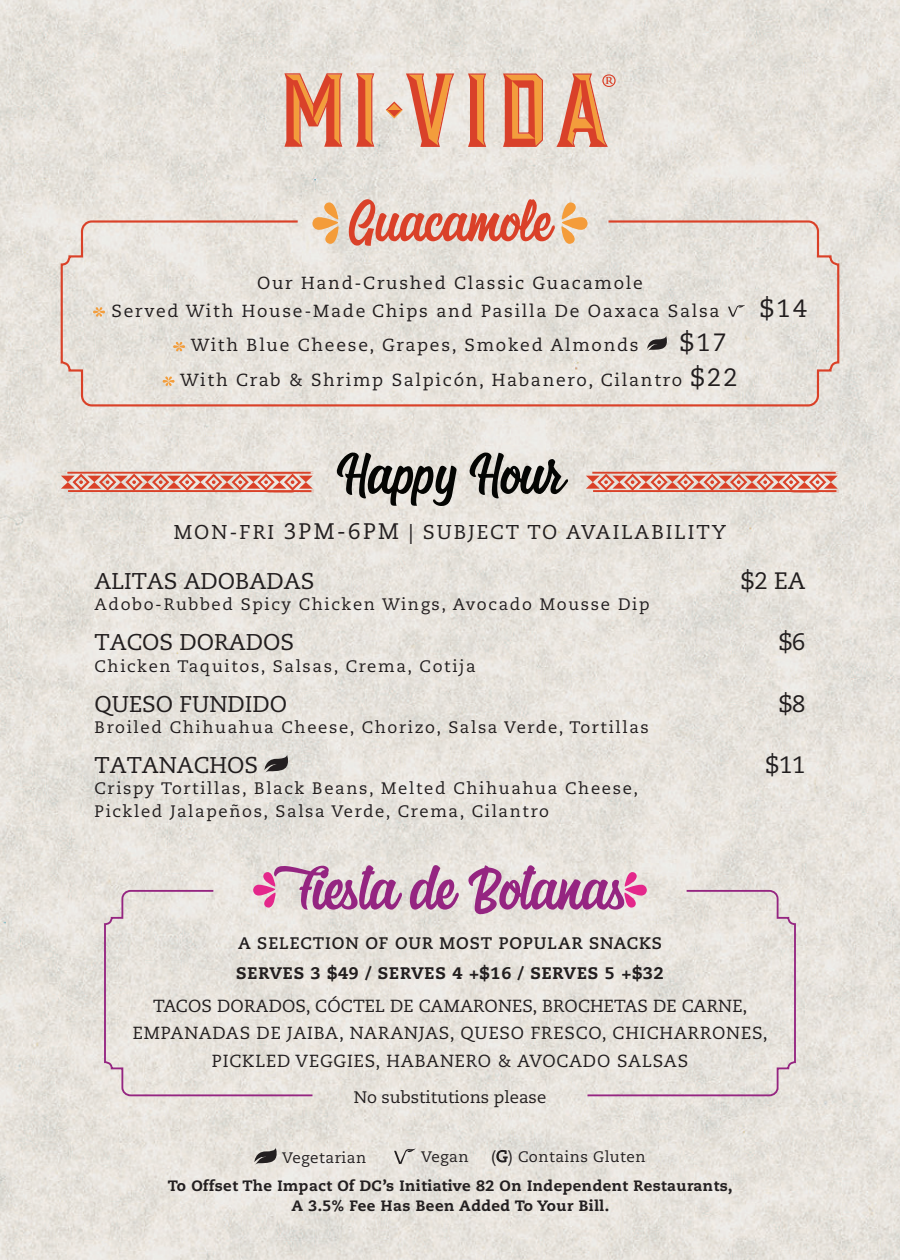
<style>
.page{position:relative;width:900px;height:1260px;background:#fff}
.page>*{position:absolute;margin:0;border:0;box-sizing:border-box;transform-origin:0 0}
.t1{font:72px "Trajan Pro";color:#da4128}
.t2{font:63.75px "Mahmur";color:#952581}
.t3{font:60px "Mahmur";color:#da4129}
.t4{font:60px "Mahmur";color:#040503}
.t5{font:25px "Caecilia LT Std";color:#211d1e}
.t6{font:23.75px "Caecilia LT Std";color:#211d1e}
.t7{font:22.75px "Caecilia LT Std";color:#211d1e}
.t8{font:20px "Caecilia LT Std";letter-spacing:.1em;color:#231f20}
.t9{font:17.5px/27.5px "Caecilia LT Std";letter-spacing:.1em;color:#211d1e}
.t10{font:17.5px/27.5px "Caecilia LT Std";letter-spacing:.05em;color:#231f20;text-align:center}
.t11{font:16.75px/22.8px "Caecilia LT Std";letter-spacing:.1em;color:#211d1e}
.t12{font:800 16.75px "Caecilia LT Std";letter-spacing:.05em;color:#211d1e}
.t13{font:700 16.75px "Caecilia LT Std";letter-spacing:.05em;color:#211d1e}
.t14{font:16.75px "Caecilia LT Std";color:#231f20}
.t15{font:15.25px "Caecilia LT Std";letter-spacing:.03em;color:#231f20}
.t16{font:800 15px/20px "Caecilia LT Std";letter-spacing:.03em;color:#231f20;text-align:center}
.s1{font-size:25px}
.s2{font-size:22.5px}
</style>
<div class="page">
<img style="left:0;top:0;width:900px;height:1260px">
<svg style="left:356px;top:73px;width:18px;height:74px"></svg>
<svg style="left:284px;top:73px;width:58px;height:74px;background:#e38a68"></svg>
<svg style="left:468px;top:73px;width:18px;height:74px"></svg>
<svg style="left:503px;top:73px;width:40px;height:74px;background:#e48155"></svg>
<svg style="left:556px;top:73px;width:52px;height:74px;background:#e49f82"></svg>
<svg style="left:386px;top:73px;width:68px;height:74px;background:#e7b399"></svg>
<svg style="left:561px;top:202px;width:27px;height:17px"></svg>
<svg style="left:312px;top:202px;width:27px;height:17px"></svg>
<svg style="left:264px;top:755px;width:28px;height:18px"></svg>
<svg style="left:61px;top:472px;width:253px;height:20px;background:#e08e7e"></svg>
<svg style="left:586px;top:472px;width:253px;height:20px;background:#e08e7e"></svg>
<svg style="left:103px;top:872px;width:211px;height:225px;background:#e5deda"></svg>
<svg style="left:586px;top:872px;width:211px;height:225px;background:#e5deda"></svg>
<svg style="left:496px;top:1150px;width:12px;height:12px"></svg>
<svg style="left:394px;top:1149px;width:22px;height:15px"></svg>
<svg style="left:254px;top:1148px;width:26px;height:17px"></svg>
<svg style="left:60px;top:219px;width:780px;height:189px;background:#e6ded7"></svg>
<h1 class="t1" style="left:602px;top:58px;width:16px">®</h1>
<h3 class="t3" style="left:349px;top:188px;width:204px">Guacamole</h3>
<p class="t9" style="left:112px;top:270px;width:610px;text-indent:146px">Our Hand-Crushed Classic Guacamole<br>Served With House-Made Chips and Pasilla De Oaxaca Salsa</p>
<p class="t9" style="left:191px;top:332px;width:450px">With Blue Cheese, Grapes, Smoked Almonds</p>
<h3 class="t5" style="left:680px;top:328px;width:48px">$17</h3>
<p class="t9" style="left:180px;top:366px;width:559px">With Crab &amp; Shrimp Salpicón, Habanero, Cilantro <span class="s1">$22</span></p>
<h3 class="t4" style="left:337px;top:440px;width:228px">Happy Hour</h3>
<p class="t8" style="left:174px;top:520px;width:554px">MON-FRI <span class="s2">3PM-6PM</span> | SUBJECT TO AVAILABILITY</p>
<h3 class="t5" style="left:760px;top:294px;width:48px">$14</h3>
<h3 class="t7" style="left:95px;top:568px;width:221px">ALITAS ADOBADAS</h3>
<h3 class="t6" style="left:741px;top:567px;width:66px">$2 EA</h3>
<p class="t11" style="left:95px;top:593px;width:557px">Adobo-Rubbed Spicy Chicken Wings, Avocado Mousse Dip</p>
<h3 class="t7" style="left:95px;top:629px;width:201px">TACOS DORADOS</h3>
<h3 class="t6" style="left:779px;top:628px;width:28px">$6</h3>
<p class="t11" style="left:95px;top:655px;width:383px">Chicken Taquitos, Salsas, Crema, Cotija</p>
<h3 class="t7" style="left:95px;top:691px;width:194px">QUESO FUNDIDO</h3>
<h3 class="t6" style="left:779px;top:690px;width:28px">$8</h3>
<p class="t11" style="left:95px;top:716px;width:556px">Broiled Chihuahua Cheese, Chorizo, Salsa Verde, Tortillas</p>
<h3 class="t7" style="left:95px;top:752px;width:165px">TATANACHOS</h3>
<h3 class="t6" style="left:766px;top:751px;width:41px">$11</h3>
<p class="t11" style="left:95px;top:778px;width:545px">Crispy Tortillas, Black Beans, Melted Chihuahua Cheese,<br>Pickled Jalapeños, Salsa Verde, Crema, Cilantro</p>
<h2 class="t2" style="left:274px;top:852px;width:353px">Fiesta de Botanas</h2>
<p class="t13" style="left:238px;top:934px;width:425px">A SELECTION OF OUR MOST POPULAR SNACKS</p>
<p class="t12" style="left:236px;top:963px;width:429px">SERVES 3 $49 / SERVES 4 +$16 / SERVES 5 +$32</p>
<p class="t10" style="left:133px;top:992px;width:636px">TACOS DORADOS, CÓCTEL DE CAMARONES, BROCHETAS DE CARNE,<br>EMPANADAS DE JAIBA, NARANJAS, QUESO FRESCO, CHICHARRONES,<br>PICKLED VEGGIES, HABANERO &amp; AVOCADO SALSAS</p>
<p class="t14" style="left:354px;top:1087px;width:194px">No substitutions please</p>
<p class="t15" style="left:282px;top:1149px;width:86px">Vegetarian</p>
<p class="t15" style="left:421px;top:1148px;width:49px">Vegan</p>
<p class="t15" style="left:491px;top:1148px;width:156px">( ) Contains Gluten</p>
<p class="t16" style="left:168px;top:1176px;width:566px">To Offset The Impact Of DC’s Initiative 82 On Independent Restaurants,<br>A 3.5% Fee Has Been Added To Your Bill.</p>
</div>
